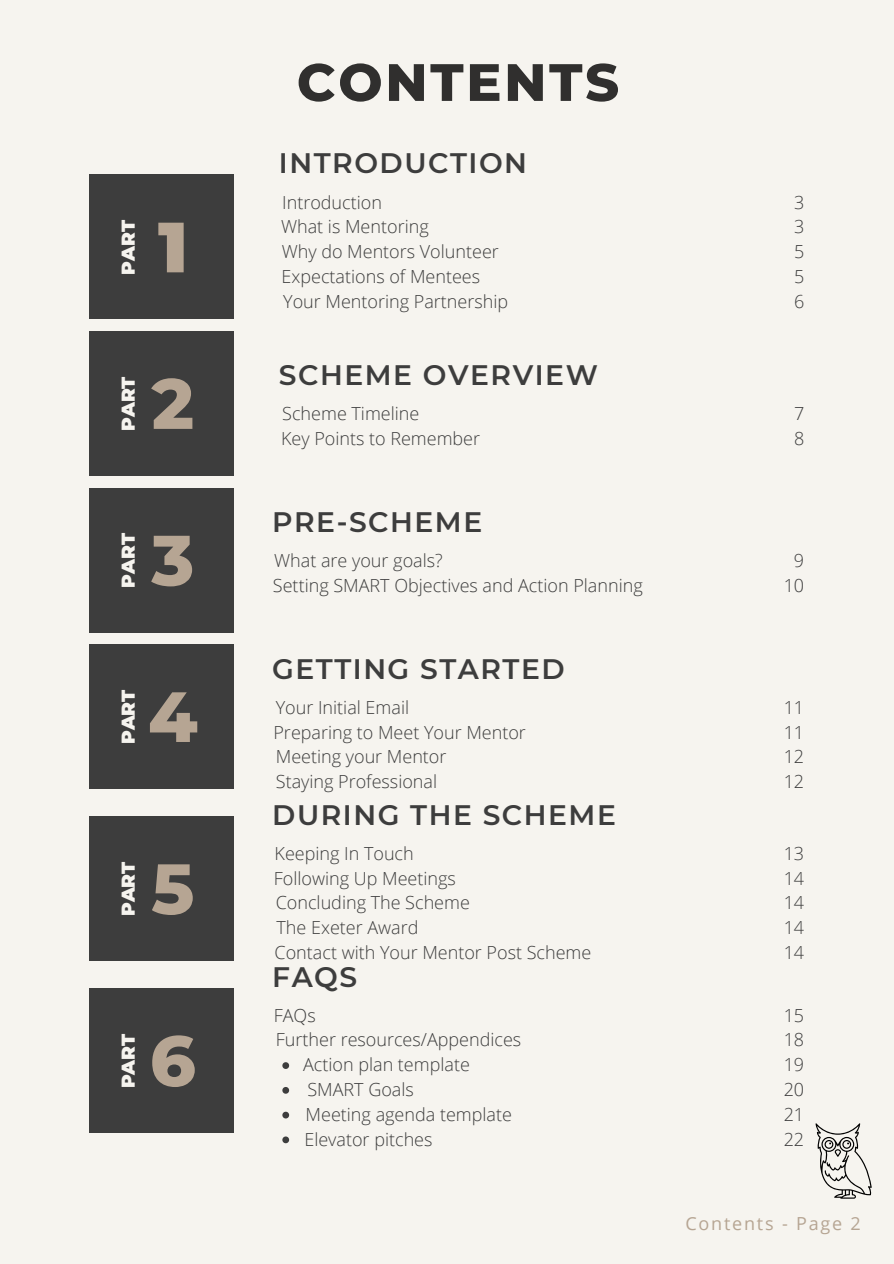
<style>
.page{position:relative;width:894px;height:1264px;background:#fff}
.page>*{position:absolute;margin:0;border:0;box-sizing:border-box;transform-origin:0 0}
.t1{font:800 70.95px "Montserrat";color:#b6a593}
.t2{font:900 70.95px "Montserrat";color:#b6a593}
.t3{font:800 52.5px "Montserrat";letter-spacing:.05em;color:#010101}
.t4{font:600 28.2px "Montserrat";letter-spacing:.055em;color:#3d3d3d}
.t5{font:900 18.6px "Montserrat";color:#f6f4ef}
.t6{font:300 18px "Open Sans";color:#3d3d3d}
.t7{font:18px "Open Sans";letter-spacing:.1em;color:#b6a593}
</style>
<div class="page">
<div style="left:0;top:0;width:893px;height:1263px;background:#f6f4ef"></div>
<div style="left:89px;top:175px;width:144px;height:144px;background:#3d3d3d"></div>
<div style="left:89px;top:331px;width:144px;height:144px;background:#3d3d3d"></div>
<div style="left:89px;top:488px;width:144px;height:144px;background:#3d3d3d"></div>
<div style="left:89px;top:644px;width:144px;height:144px;background:#3d3d3d"></div>
<div style="left:89px;top:816px;width:144px;height:144px;background:#3d3d3d"></div>
<div style="left:89px;top:988px;width:144px;height:144px;background:#3d3d3d"></div>
<svg style="left:815px;top:1123px;width:56px;height:75px"></svg>
<svg style="left:282px;top:1062px;width:7px;height:6px"></svg>
<svg style="left:282px;top:1087px;width:7px;height:6px"></svg>
<svg style="left:282px;top:1111px;width:7px;height:7px"></svg>
<svg style="left:282px;top:1136px;width:7px;height:7px"></svg>
<p class="t5" style="left:117px;top:274px;width:56px;rotate:-90deg">PART</p>
<h1 class="t2" style="left:158px;top:204px;width:31px">1</h1>
<p class="t5" style="left:117px;top:431px;width:56px;rotate:-90deg">PART</p>
<h1 class="t1" style="left:151px;top:360px;width:44px">2</h1>
<p class="t5" style="left:117px;top:587px;width:56px;rotate:-90deg">PART</p>
<h1 class="t1" style="left:151px;top:516px;width:44px">3</h1>
<p class="t5" style="left:117px;top:744px;width:56px;rotate:-90deg">PART</p>
<h1 class="t1" style="left:148px;top:673px;width:51px">4</h1>
<p class="t5" style="left:117px;top:916px;width:56px;rotate:-90deg">PART</p>
<h1 class="t1" style="left:151px;top:845px;width:45px">5</h1>
<p class="t5" style="left:117px;top:1088px;width:56px;rotate:-90deg">PART</p>
<h1 class="t1" style="left:150px;top:1017px;width:48px">6</h1>
<h2 class="t3" style="left:297px;top:50px;width:324px">CONTENTS</h2>
<h3 class="t4" style="left:279px;top:146px;width:249px">INTRODUCTION</h3>
<p class="t6" style="left:282px;top:189px;width:101px">Introduction</p>
<p class="t6" style="left:793px;top:189px;width:12px">3</p>
<p class="t6" style="left:281px;top:214px;width:149px">What is Mentoring</p>
<p class="t6" style="left:793px;top:214px;width:12px">3</p>
<p class="t6" style="left:282px;top:239px;width:218px">Why do Mentors Volunteer</p>
<p class="t6" style="left:793px;top:239px;width:12px">5</p>
<p class="t6" style="left:281px;top:263px;width:200px">Expectations of Mentees</p>
<p class="t6" style="left:793px;top:263px;width:12px">5</p>
<p class="t6" style="left:283px;top:288px;width:226px">Your Mentoring Partnership</p>
<p class="t6" style="left:793px;top:288px;width:12px">6</p>
<h3 class="t4" style="left:279px;top:357px;width:320px">SCHEME OVERVIEW</h3>
<p class="t6" style="left:282px;top:400px;width:139px">Scheme Timeline</p>
<p class="t6" style="left:793px;top:400px;width:12px">7</p>
<p class="t6" style="left:281px;top:425px;width:200px">Key Points to Remember</p>
<p class="t6" style="left:793px;top:425px;width:12px">8</p>
<h3 class="t4" style="left:272px;top:505px;width:211px">PRE-SCHEME</h3>
<p class="t6" style="left:274px;top:548px;width:170px">What are your goals?</p>
<p class="t6" style="left:793px;top:548px;width:12px">9</p>
<p class="t6" style="left:273px;top:573px;width:371px">Setting SMART Objectives and Action Planning</p>
<p class="t6" style="left:783px;top:573px;width:22px">10</p>
<h3 class="t4" style="left:272px;top:651px;width:294px">GETTING STARTED</h3>
<p class="t6" style="left:276px;top:694px;width:135px">Your Initial Email</p>
<p class="t6" style="left:783px;top:694px;width:22px">11</p>
<p class="t6" style="left:273px;top:719px;width:254px">Preparing to Meet Your Mentor</p>
<p class="t6" style="left:783px;top:719px;width:22px">11</p>
<p class="t6" style="left:276px;top:744px;width:172px">Meeting your Mentor</p>
<p class="t6" style="left:783px;top:744px;width:22px">12</p>
<p class="t6" style="left:276px;top:769px;width:163px">Staying Professional</p>
<p class="t6" style="left:783px;top:769px;width:22px">12</p>
<h3 class="t4" style="left:272px;top:797px;width:345px">DURING THE SCHEME</h3>
<p class="t6" style="left:274px;top:840px;width:141px">Keeping In Touch</p>
<p class="t6" style="left:783px;top:840px;width:22px">13</p>
<p class="t6" style="left:274px;top:865px;width:183px">Following Up Meetings</p>
<p class="t6" style="left:783px;top:865px;width:22px">14</p>
<p class="t6" style="left:275px;top:890px;width:196px">Concluding The Scheme</p>
<p class="t6" style="left:783px;top:890px;width:22px">14</p>
<p class="t6" style="left:276px;top:914px;width:143px">The Exeter Award</p>
<p class="t6" style="left:783px;top:914px;width:22px">14</p>
<p class="t6" style="left:274px;top:939px;width:318px">Contact with Your Mentor Post Scheme</p>
<p class="t6" style="left:783px;top:939px;width:22px">14</p>
<h3 class="t4" style="left:272px;top:959px;width:86px">FAQS</h3>
<p class="t6" style="left:274px;top:1002px;width:43px">FAQs</p>
<p class="t6" style="left:783px;top:1002px;width:22px">15</p>
<p class="t6" style="left:276px;top:1027px;width:247px">Further resources/Appendices</p>
<p class="t6" style="left:783px;top:1027px;width:22px">18</p>
<p class="t6" style="left:303px;top:1051px;width:168px">Action plan template</p>
<p class="t6" style="left:783px;top:1051px;width:22px">19</p>
<p class="t6" style="left:307px;top:1076px;width:108px">SMART Goals</p>
<p class="t6" style="left:783px;top:1076px;width:22px">20</p>
<p class="t6" style="left:305px;top:1101px;width:208px">Meeting agenda template</p>
<p class="t6" style="left:783px;top:1101px;width:22px">21</p>
<p class="t6" style="left:304px;top:1126px;width:129px">Elevator pitches</p>
<p class="t6" style="left:783px;top:1126px;width:22px">22</p>
<p class="t7" style="left:685px;top:1210px;width:177px">Contents - Page 2</p>
</div>
